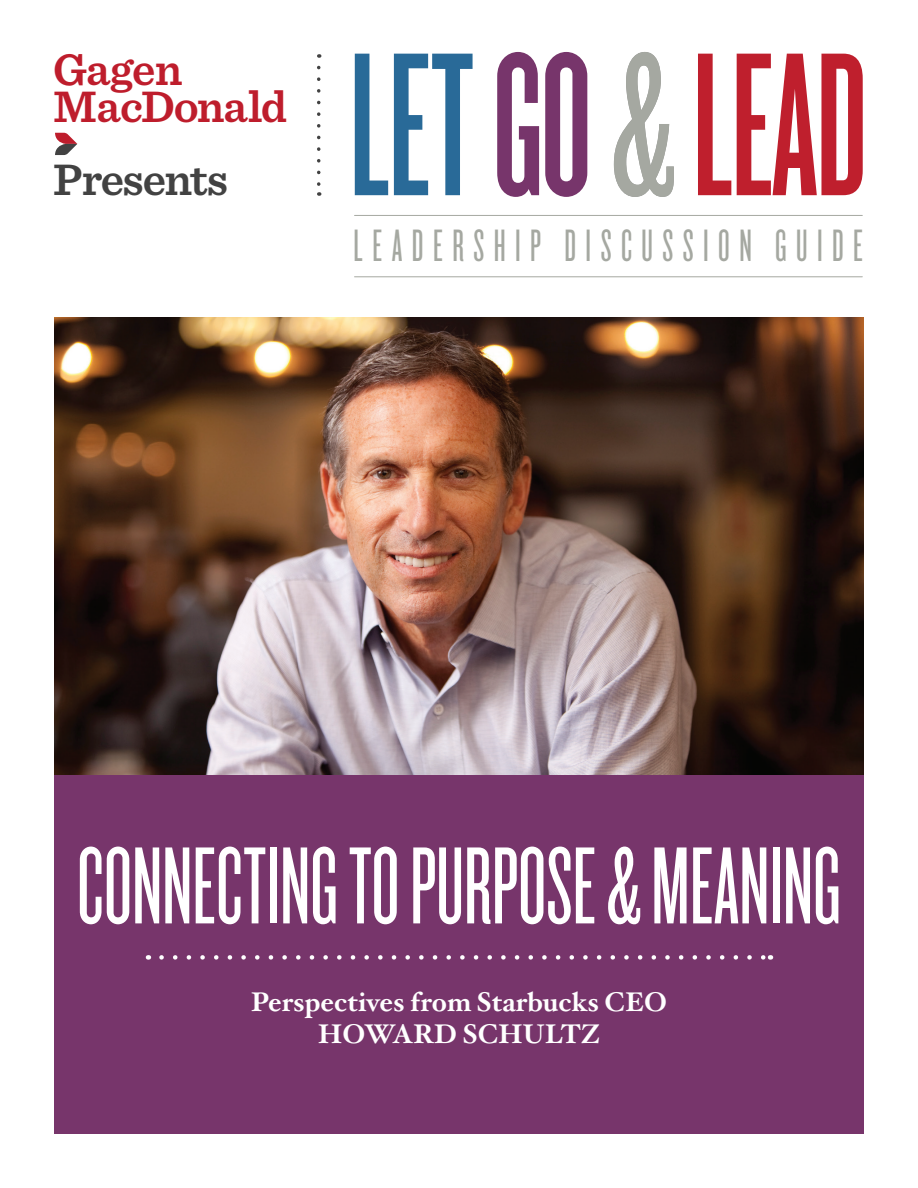
<style>
.page{position:relative;width:918px;height:1188px;background:#fff}
.page>*{position:absolute;margin:0;border:0;box-sizing:border-box;transform-origin:0 0}
.t1{font:114px "Knockout 26 Junior Flywght";color:#fff}
.t2{font:47.25px "Knockout 26 Junior Flywght";letter-spacing:.2em;color:#a5a8a1}
.t3{font:600 46.05px/36.8px "Sentinel";letter-spacing:-.02em;color:#be1d2c}
.t4{font:600 46.05px "Sentinel";letter-spacing:-.03em;color:#424242}
.t5{font:700 27px/32.4px "Hoefler Txt";color:#fff;text-align:center}
</style>
<div class="page">
<div style="left:54px;top:775px;width:810px;height:359px;background:#77356b"></div>
<svg style="left:355px;top:54px;width:33px;height:141px"></svg>
<svg style="left:394px;top:54px;width:79px;height:141px"></svg>
<svg style="left:497px;top:52px;width:42px;height:145px"></svg>
<svg style="left:545px;top:52px;width:42px;height:145px"></svg>
<svg style="left:698px;top:54px;width:33px;height:141px"></svg>
<svg style="left:737px;top:54px;width:126px;height:141px"></svg>
<svg style="left:614px;top:52px;width:60px;height:145px"></svg>
<svg style="left:55px;top:133px;width:22px;height:22px"></svg>
<svg style="left:317px;top:67px;width:4px;height:129px"></svg>
<hr style="left:355px;top:215px;width:507px;height:1px;background:#a5a8a1">
<hr style="left:355px;top:277px;width:507px;height:1px;background:#a5a8a1">
<img style="left:54px;top:317px;width:810px;height:458px">
<svg style="left:161px;top:955px;width:602px;height:5px"></svg>
<h3 class="t3" style="left:53px;top:49px;width:235px">Gagen<br>MacDonald</h3>
<h3 class="t4" style="left:53px;top:144px;width:176px">Presents</h3>
<h2 class="t2" style="left:354px;top:219px;width:511px">LEADERSHIP DISCUSSION GUIDE</h2>
<h1 class="t1" style="left:77px;top:823px;width:765px">CONNECTING TO PURPOSE &amp; MEANING</h1>
<p class="t5" style="left:251px;top:984px;width:418px">Perspectives from Starbucks CEO<br>HOWARD SCHULTZ</p>
</div>
